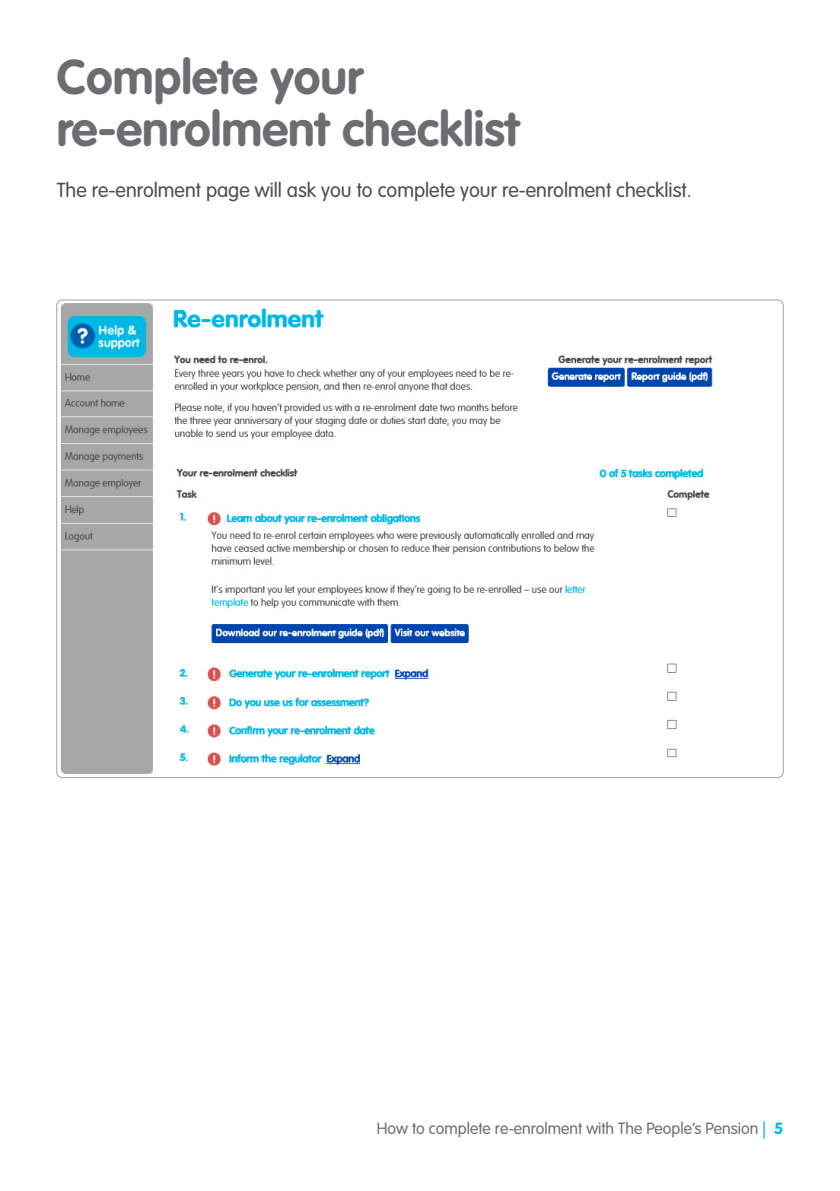
<style>
.page{position:relative;width:840px;height:1191px;background:#fff}
.page>*{position:absolute;margin:0;border:0;box-sizing:border-box;transform-origin:0 0}
.Page_Header_24_26{font:700 48px/52px "VAG Rounded Std";color:#6c6d70}
.Body_10_12{font:300 20px "VAG Rounded Std";color:#4b4c4d}
.t1{font:300 16px "VAG Rounded Std";color:#6c6d70}
.s1{color:#02bce5}
.s2{font-weight:700;color:#02bce5}
</style>
<div class="page">
<img style="left:58px;top:300px;width:724px;height:477px">
<p class="Page_Header_24_26" style="left:57px;top:53px;width:463px">Complete your re-enrolment checklist</p>
<p class="Body_10_12" style="left:57px;top:178px;width:636px">The re-enrolment page will ask you to complete your re-enrolment checklist.</p>
<p class="t1" style="left:376px;top:1119px;width:407px">How to complete re-enrolment with The People’s Pension <span class="s1">|</span> <span class="s2">5</span></p>
</div>
